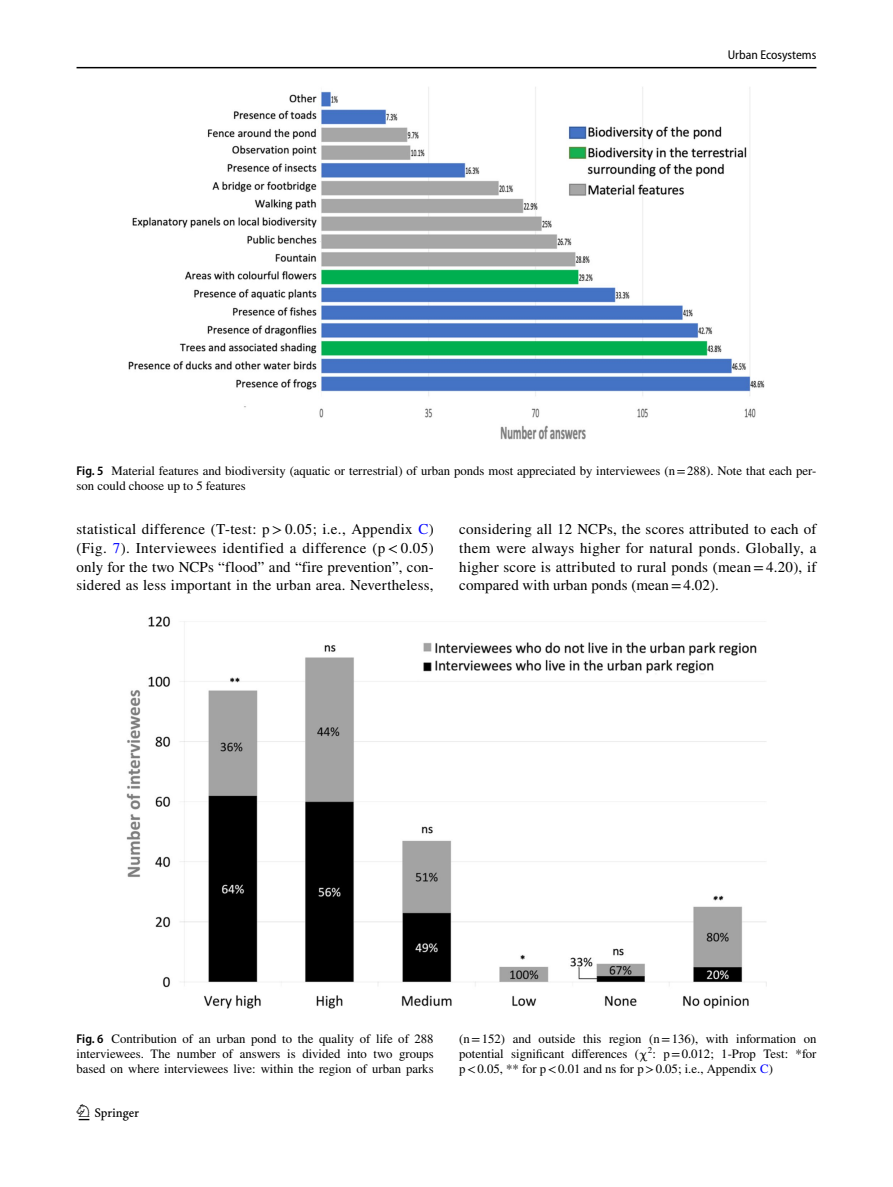
<style>
.page{position:relative;width:893px;height:1187px;background:#fff}
.page>*{position:absolute;margin:0;border:0;box-sizing:border-box;transform-origin:0 0}
.t1{font:22.5px "Springnew Regular 2";color:#000}
.t2{font:15px/18.8px "STIX";letter-spacing:.015em;color:#000;text-align:justify}
.t3{font:12.75px/15px "STIX";color:#000;text-align:justify}
.t4{font:semi-condensed 12.75px "Myriad Pro";color:#000}
.s1{font-family:"Myriad Pro";font-weight:600;font-stretch:semi-condensed}
.s2{color:#00f}
.s3{font-family:"Code 2000"}
</style>
<div class="page">
<hr style="left:77px;top:67px;width:739px;height:1px;background:#000">
<img style="left:128px;top:87px;width:637px;height:352px">
<img style="left:127px;top:617px;width:639px;height:391px">
<p class="t4" style="left:728px;top:48px;width:90px">Urban Ecosystems</p>
<p class="t3" style="left:77px;top:464px;width:741px"><span class="s1">Fig. 5</span> Material features and biodiversity (aquatic or terrestrial) of urban ponds most appreciated by interviewees (n=288). Note that each per&shy;son could choose up to 5 features</p>
<p class="t2" style="left:77px;top:520px;width:359px">statistical difference (T-test: p &gt;0.05; i.e., Appendix <span class="s2">C</span>) (Fig. <span class="s2">7</span>). Interviewees identified a difference (p&lt; 0.05) only for the two NCPs “flood” and “fire prevention”, con&shy;sidered as less important in the urban area. Nevertheless,</p>
<p class="t2" style="left:459px;top:520px;width:359px">considering all 12 NCPs, the scores attributed to each of them were always higher for natural ponds. Globally, a higher score is attributed to rural ponds (mean=4.20), if compared with urban ponds (mean=4.02).</p>
<p class="t3" style="left:77px;top:1032px;width:359px"><span class="s1">Fig. 6</span> Contribution of an urban pond to the quality of life of 288 interviewees. The number of answers is divided into two groups based on where interviewees live: within the region of urban parks</p>
<p class="t3" style="left:459px;top:1032px;width:359px">(n=152) and outside this region (n=136), with information on potential significant differences (<span class="s3">χ</span><sup>2</sup>: p=0.012; 1-Prop Test: *for p&lt;0.05, ** for p&lt;0.01 and ns for p&gt;0.05; i.e., Appendix <span class="s2">C</span>)</p>
<h1 class="t1" style="left:79px;top:1104px;width:62px">1 3</h1>
</div>
